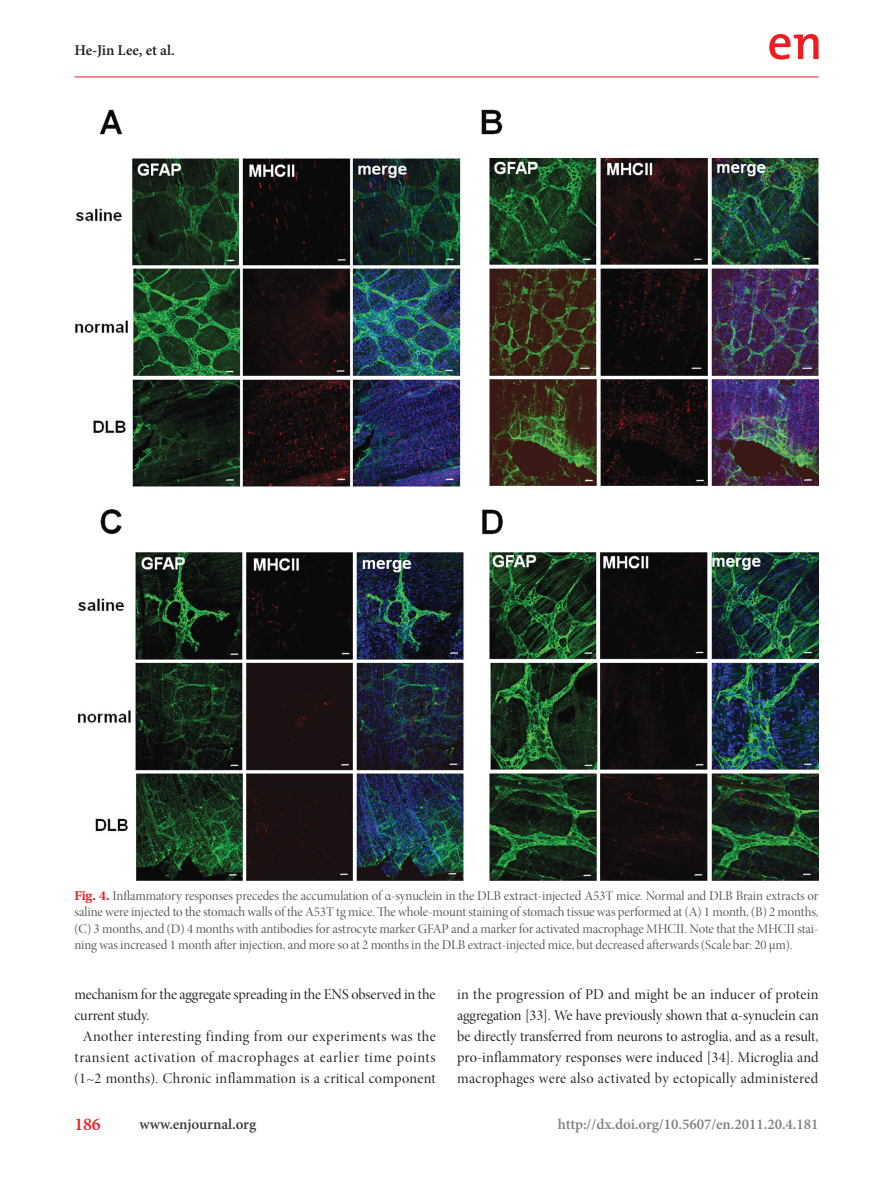
<style>
.page{position:relative;width:893px;height:1191px;background:#fff}
.page>*{position:absolute;margin:0;border:0;box-sizing:border-box;transform-origin:0 0}
.t1{font:600 18px "Minion Pro";color:#ee1d23}
.본문{font:15px/21px "Minion Pro Disp";letter-spacing:.025em;color:#231f20;text-align:center}
.본문-2{font:15px/21px "Minion Pro Disp";letter-spacing:-.01em;color:#231f20}
.t2{font:600 15px "Minion Pro";letter-spacing:-.005em;color:#808285}
.t3{font:600 15px "Minion Pro";letter-spacing:-.005em;color:#3e3e3f}
.t4{font:600 15px "Minion Pro";letter-spacing:-.005em;color:#231f20}
.표그림_설명{font:13.5px/16.2px "Minion Pro Disp";letter-spacing:-.005em;color:#57585a;text-align:justify}
.s1{font-family:"Utopia Std";font-weight:600;color:#ee1d23}
</style>
<div class="page">
<hr style="left:74px;top:77px;width:745px;height:1px;background:#ee1d23">
<svg style="left:769px;top:34px;width:50px;height:26px"></svg>
<img style="left:75px;top:109px;width:744px;height:771px">
<p class="t4" style="left:74px;top:40px;width:102px">He-Jin Lee, et al.</p>
<p class="표그림_설명" style="left:74px;top:888px;width:746px"><span class="s1">Fig. 4.</span> Inflammatory responses precedes the accumulation of α-synuclein in the DLB extract-injected A53T mice. Normal and DLB Brain extracts or saline were injected to the stomach walls of the A53T tg mice. The whole-mount staining of stomach tissue was performed at (A) 1 month, (B) 2 months, (C) 3 months, and (D) 4 months with antibodies for astrocyte marker GFAP and a marker for activated macrophage MHCII. Note that the MHCII stai&shy;ning was increased 1 month after injection, and more so at 2 months in the DLB extract-injected mice, but decreased afterwards (Scale bar: 20 μm).</p>
<p class="본문-2" style="left:74px;top:984px;width:362px">mechanism for the aggregate spreading in the ENS observed in the current study.</p>
<p class="본문" style="left:74px;top:1026px;width:363px">Another interesting finding from our experiments was the transient activation of macrophages at earlier time points (1~2 months). Chronic inflammation is a critical component</p>
<p class="본문" style="left:457px;top:984px;width:363px;text-align:justify">in the progression of PD and might be an inducer of protein aggregation [33]. We have previously shown that α-synuclein can be directly transferred from neurons to astroglia, and as a result, pro-inflammatory responses were induced [34]. Microglia and macrophages were also activated by ectopically administered</p>
<h1 class="t1" style="left:74px;top:1112px;width:28px">186</h1>
<p class="t3" style="left:140px;top:1114px;width:118px">www.enjournal.org</p>
<p class="t2" style="left:558px;top:1114px;width:262px">http://dx.doi.org/10.5607/en.2011.20.4.181</p>
</div>
